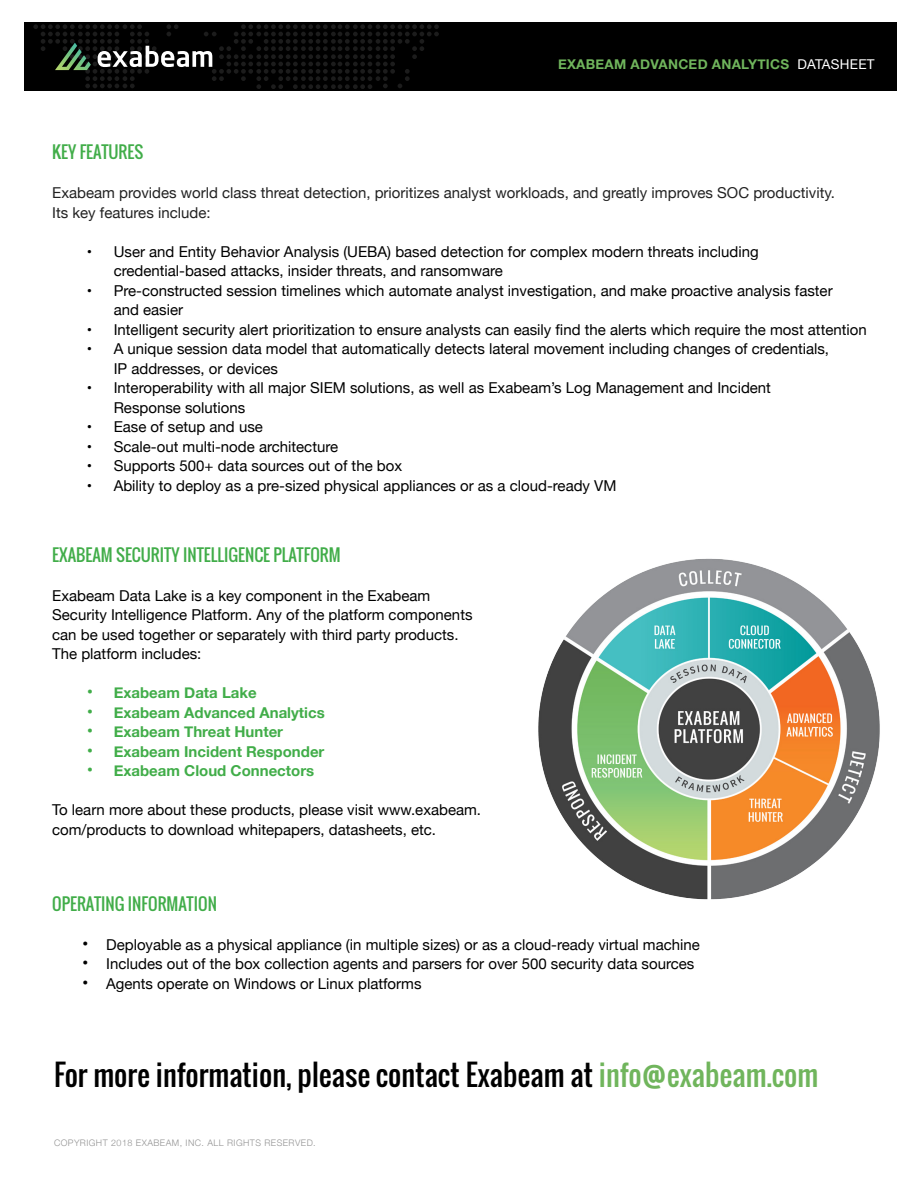
<style>
.page{position:relative;width:918px;height:1188px;background:#fff}
.page>*{position:absolute;margin:0;border:0;box-sizing:border-box;transform-origin:0 0}
.t1{font:28.5px "Oswald";color:#000}
.t2{font:16.5px "Oswald";color:#41ad49}
.t3{font:15px/19.5px "Helvetica Neue";color:#000}
.t4{font:15px/19.5px "Helvetica Neue";color:#222}
.t5{font:700 15px "Helvetica Neue";color:#41ad49}
.t6{font:700 13.5px "Helvetica Neue";letter-spacing:.02em;color:#70b55c}
.t7{font:300 9px "Helvetica Neue";letter-spacing:.05em;color:#949494}
.s1{font-weight:400;color:#fff}
.s2{font-weight:400;font-size:18px}
.s3{font-size:18px}
.s4{color:#70b55c}
</style>
<div class="page">
<div style="left:24px;top:22px;width:873px;height:69px;background:#000"></div>
<svg style="left:33px;top:24px;width:406px;height:65px"></svg>
<img style="left:538px;top:558px;width:342px;height:342px">
<p class="t6" style="left:558px;top:54px;width:318px">EXABEAM ADVANCED ANALYTICS <span class="s1">DATASHEET</span></p>
<p class="t2" style="left:52px;top:140px;width:93px">KEY FEATURES</p>
<p class="t4" style="left:52px;top:184px;width:784px">Exabeam provides world class threat detection, prioritizes analyst workloads, and greatly improves SOC productivity.<br>Its key features include:</p>
<p class="t3" style="left:114px;top:242px;width:647px;text-indent:-27px">• User and Entity Behavior Analysis (UEBA) based detection for complex modern threats including credential-based attacks, insider threats, and ransomware</p>
<p class="t3" style="left:114px;top:281px;width:721px;text-indent:-27px">• Pre-constructed session timelines which automate analyst investigation, and make proactive analysis faster and easier</p>
<p class="t3" style="left:87px;top:320px;width:782px">• Intelligent security alert prioritization to ensure analysts can easily find the alerts which require the most attention</p>
<p class="t3" style="left:114px;top:340px;width:717px;text-indent:-27px">• A unique session data model that automatically detects lateral movement including changes of credentials,<br>IP addresses, or devices</p>
<p class="t3" style="left:114px;top:379px;width:659px;text-indent:-27px">• Interoperability with all major SIEM solutions, as well as Exabeam’s Log Management and Incident<br>Response solutions</p>
<p class="t3" style="left:87px;top:418px;width:178px">• Ease of setup and use</p>
<p class="t3" style="left:87px;top:437px;width:253px">• Scale-out multi-node architecture</p>
<p class="t3" style="left:87px;top:457px;width:317px">• Supports 500+ data sources out of the box</p>
<p class="t3" style="left:87px;top:476px;width:531px">• Ability to deploy as a pre-sized physical appliances or as a cloud-ready VM</p>
<p class="t2" style="left:52px;top:542px;width:290px">EXABEAM SECURITY INTELLIGENCE PLATFORM</p>
<p class="t3" style="left:52px;top:587px;width:422px">Exabeam Data Lake is a key component in the Exabeam Security Intelligence Platform. Any of the platform components can be used together or separately with third party products.<br>The platform includes:</p>
<p class="t5" style="left:87px;top:681px;width:172px"><span class="s2">•</span> Exabeam Data Lake</p>
<p class="t5" style="left:87px;top:701px;width:240px"><span class="s2">•</span> Exabeam Advanced Analytics</p>
<p class="t5" style="left:87px;top:720px;width:198px"><span class="s2">•</span> Exabeam Threat Hunter</p>
<p class="t5" style="left:87px;top:740px;width:239px"><span class="s2">•</span> Exabeam Incident Responder</p>
<p class="t5" style="left:87px;top:759px;width:229px"><span class="s2">•</span> Exabeam Cloud Connectors</p>
<p class="t3" style="left:52px;top:801px;width:430px">To learn more about these products, please visit www.exabeam. com/products to download whitepapers, datasheets, etc.</p>
<p class="t2" style="left:52px;top:891px;width:166px">OPERATING INFORMATION</p>
<p class="t3" style="left:82px;top:935px;width:619px"><span class="s3">•</span> Deployable as a physical appliance (in multiple sizes) or as a cloud-ready virtual machine</p>
<p class="t3" style="left:82px;top:955px;width:614px"><span class="s3">•</span> Includes out of the box collection agents and parsers for over 500 security data sources</p>
<p class="t3" style="left:82px;top:974px;width:341px"><span class="s3">•</span> Agents operate on Windows or Linux platforms</p>
<h1 class="t1" style="left:54px;top:1053px;width:766px">For more information, please contact Exabeam at <span class="s4">info@exabeam.com</span></h1>
<p class="t7" style="left:54px;top:1135px;width:263px">COPYRIGHT 2018 EXABEAM, INC. ALL RIGHTS RESERVED.</p>
</div>
